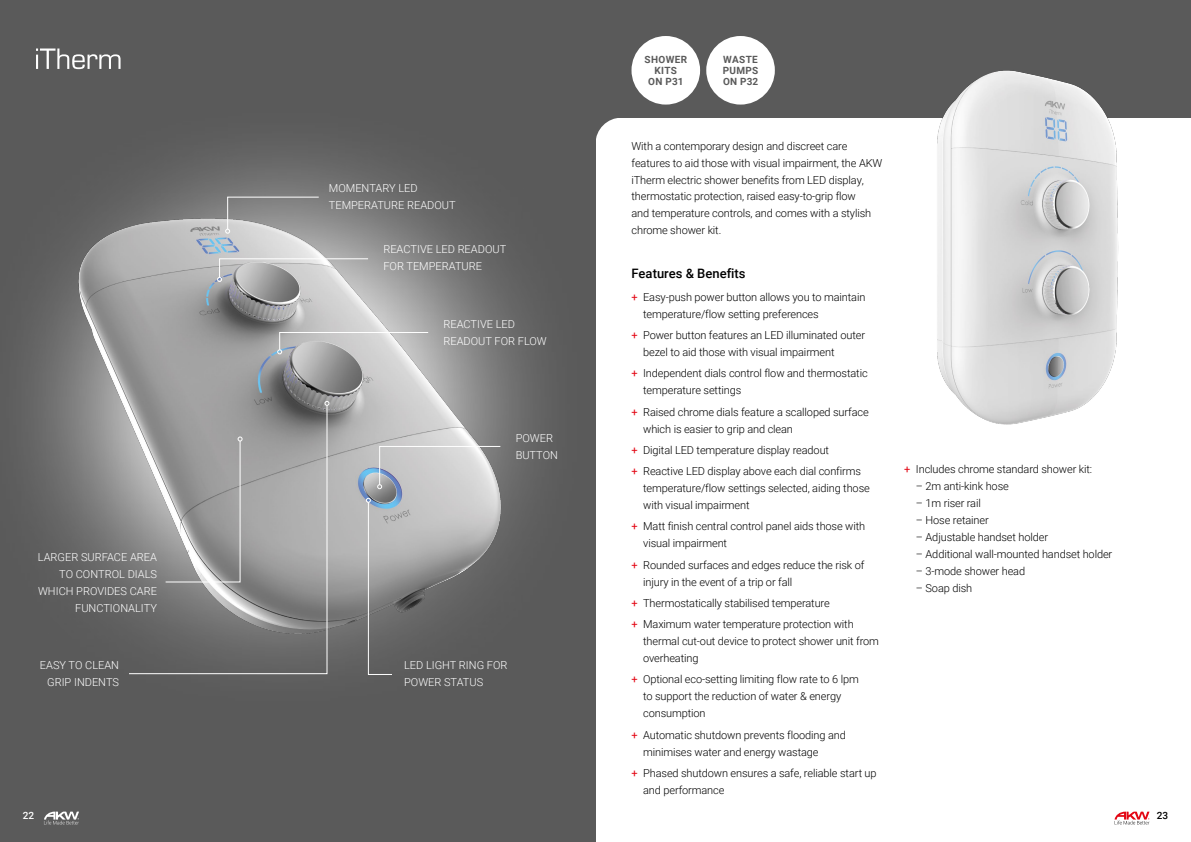
<style>
.page{position:relative;width:1191px;height:842px;background:#fff}
.page>*{position:absolute;margin:0;border:0;box-sizing:border-box;transform-origin:0 0}
.t1{font:500 13px "Roboto";color:#000}
.t2{font:300 11px/17px "Roboto";letter-spacing:-.01em;color:#000}
.t3{font:300 11px/17px "Roboto";color:#fff}
.t4{font:700 10px/11px "Roboto";letter-spacing:.035em;color:#5a5a5a;text-align:justify}
.t5{font:500 10px "Roboto";color:#000}
.t6{font:500 10px "Roboto";color:#fff}
.s1{font-weight:400;color:#e30613}
</style>
<div class="page">
<svg style="left:1114px;top:812px;width:35px;height:12px"></svg>
<div style="left:0;top:0;width:595px;height:842px;background:#5a5a5a"></div>
<div style="left:595px;top:0;width:596px;height:118px;background:#5a5a5a"></div>
<svg style="left:44px;top:812px;width:35px;height:12px"></svg>
<svg style="left:595px;top:118px;width:22px;height:28px"></svg>
<img style="left:937px;top:70px;width:182px;height:355px">
<img style="left:29px;top:158px;width:511px;height:516px">
<svg style="left:225px;top:197px;width:94px;height:37px;background:#9b9b9b"></svg>
<svg style="left:277px;top:332px;width:152px;height:22px;background:#c7c7c7"></svg>
<svg style="left:377px;top:446px;width:124px;height:43px;background:#c7c8c9"></svg>
<svg style="left:217px;top:258px;width:151px;height:24px;background:#c2c2c3"></svg>
<svg style="left:128px;top:405px;width:199px;height:269px"></svg>
<svg style="left:324px;top:401px;width:5px;height:5px"></svg>
<svg style="left:165px;top:436px;width:77px;height:146px;background:#9e9e9e"></svg>
<svg style="left:366px;top:498px;width:26px;height:177px"></svg>
<svg style="left:36px;top:49px;width:85px;height:20px"></svg>
<div style="left:706px;top:36px;width:69px;height:69px;background:#fff;border-radius:50%"></div>
<div style="left:631px;top:36px;width:69px;height:69px;background:#fff;border-radius:50%"></div>
<p class="t3" style="left:329px;top:179px;width:128px">MOMENTARY LED<br>TEMPERATURE READOUT</p>
<p class="t3" style="left:383px;top:240px;width:124px">REACTIVE LED READOUT<br>FOR TEMPERATURE</p>
<p class="t3" style="left:443px;top:315px;width:105px">REACTIVE LED<br>READOUT FOR FLOW</p>
<p class="t3" style="left:515px;top:429px;width:44px">POWER<br>BUTTON</p>
<p class="t3" style="left:38px;top:548px;width:121px;text-align:right">LARGER SURFACE AREA<br>TO CONTROL DIALS<br>WHICH PROVIDES CARE<br>FUNCTIONALITY</p>
<p class="t3" style="left:40px;top:656px;width:81px;text-align:right">EASY TO CLEAN<br>GRIP INDENTS</p>
<p class="t3" style="left:404px;top:656px;width:105px">LED LIGHT RING FOR<br>POWER STATUS</p>
<p class="t6" style="left:23px;top:808px;width:13px">22</p>
<p class="t4" style="left:644px;top:53px;width:44px;text-align:center">SHOWER<br>KITS<br>ON P31</p>
<p class="t4" style="left:722px;top:53px;width:37px">WASTE PUMPS ON P32</p>
<p class="t2" style="left:631px;top:137px;width:252px">With a contemporary design and discreet care features to aid those with visual impairment, the AKW iTherm electric shower benefits from LED display, thermostatic protection, raised easy-to-grip flow<br>and temperature controls, and comes with a stylish chrome shower kit.</p>
<p class="t1" style="left:631px;top:264px;width:116px">Features &amp; Benefits</p>
<p class="t2" style="left:643px;top:288px;width:224px;text-indent:-12px"><span class="s1">+</span> Easy-push power button allows you to maintain temperature/flow setting preferences</p>
<p class="t2" style="left:643px;top:326px;width:223px;text-indent:-12px"><span class="s1">+</span> Power button features an LED illuminated outer bezel to aid those with visual impairment</p>
<p class="t2" style="left:643px;top:364px;width:226px;text-indent:-12px"><span class="s1">+</span> Independent dials control flow and thermostatic temperature settings</p>
<p class="t2" style="left:643px;top:403px;width:227px;text-indent:-12px"><span class="s1">+</span> Raised chrome dials feature a scalloped surface which is easier to grip and clean</p>
<p class="t2" style="left:631px;top:439px;width:231px;line-height:21.3px"><span class="s1">+</span> Digital LED temperature display readout<br><span class="s1">+</span> Reactive LED display above each dial confirms</p>
<p class="t2" style="left:643px;top:479px;width:228px">temperature/flow settings selected, aiding those with visual impairment</p>
<p class="t2" style="left:643px;top:517px;width:224px;text-indent:-12px"><span class="s1">+</span> Matt finish central control panel aids those with visual impairment</p>
<p class="t2" style="left:643px;top:556px;width:223px;text-indent:-12px"><span class="s1">+</span> Rounded surfaces and edges reduce the risk of injury in the event of a trip or fall</p>
<p class="t2" style="left:631px;top:592px;width:224px;line-height:21.3px"><span class="s1">+</span> Thermostatically stabilised temperature<br><span class="s1">+</span> Maximum water temperature protection with</p>
<p class="t2" style="left:643px;top:632px;width:237px">thermal cut-out device to protect shower unit from overheating</p>
<p class="t2" style="left:643px;top:670px;width:217px;text-indent:-12px"><span class="s1">+</span> Optional eco-setting limiting flow rate to 6 lpm to support the reduction of water &amp; energy consumption</p>
<p class="t2" style="left:643px;top:726px;width:204px;text-indent:-12px"><span class="s1">+</span> Automatic shutdown prevents flooding and minimises water and energy wastage</p>
<p class="t2" style="left:643px;top:764px;width:235px;text-indent:-12px"><span class="s1">+</span> Phased shutdown ensures a safe, reliable start up and performance</p>
<p class="t2" style="left:904px;top:460px;width:189px"><span class="s1">+</span> Includes chrome standard shower kit:</p>
<p class="t2" style="left:916px;top:477px;width:94px">– 2m anti-kink hose</p>
<p class="t2" style="left:916px;top:494px;width:66px">– 1m riser rail</p>
<p class="t2" style="left:916px;top:511px;width:74px">– Hose retainer</p>
<p class="t2" style="left:916px;top:528px;width:134px">– Adjustable handset holder</p>
<p class="t2" style="left:916px;top:545px;width:198px">– Additional wall-mounted handset holder</p>
<p class="t2" style="left:916px;top:562px;width:111px">– 3-mode shower head</p>
<p class="t2" style="left:916px;top:579px;width:58px">– Soap dish</p>
<p class="t5" style="left:1157px;top:808px;width:13px">23</p>
</div>
